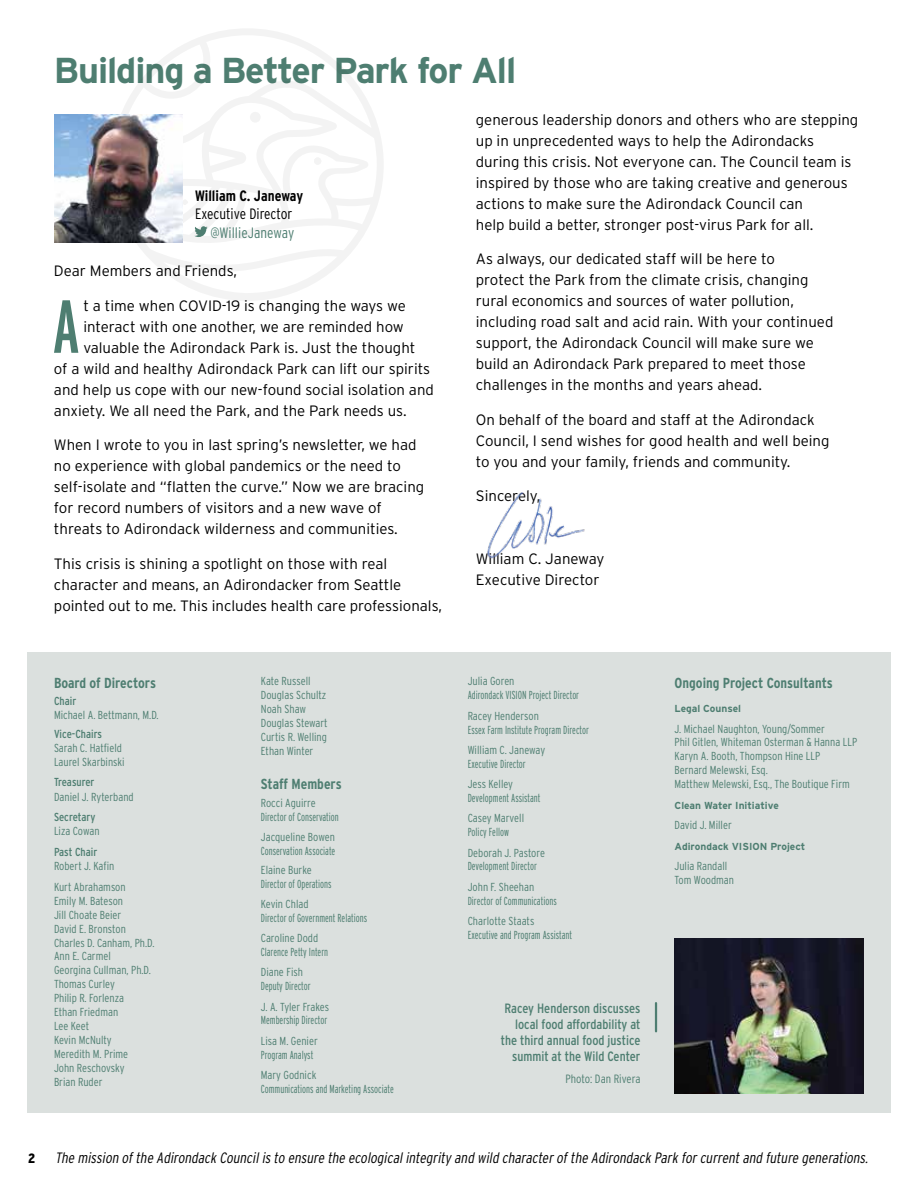
<style>
.page{position:relative;width:918px;height:1188px;background:#fff}
.page>*{position:absolute;margin:0;border:0;box-sizing:border-box;transform-origin:0 0}
.t1{font:75px "Interstate Compressed";color:#4e7e71}
.t2{font:700 36px "Interstate";letter-spacing:-.03em;color:#4e7e71}
.t3{font:300 15px/21px "Interstate";color:#000}
.t4{font:italic 300 15px "Interstate Condensed";color:#000}
.t5{font:300 15px "Interstate Condensed";color:#000}
.t6{font:700 15px "Interstate Condensed";color:#000}
.t7{font:300 15px "Interstate Condensed";color:#4e7e71}
.t8{font:700 14.55px "Interstate Condensed";color:#4e7e71}
.t9{font:13.5px/16.2px "Interstate Condensed";color:#4e7e71;text-align:right}
.t10{font:900 13.5px "Interstate Condensed";color:#000}
.t11{font:300 12px "Interstate Condensed";color:#4e7e71}
.t12{font:300 11.55px/14px "Interstate Condensed";color:#4e7e71}
.t13{font:300 11.55px "Interstate Compressed";color:#4e7e71}
.t14{font:11.55px "Interstate Condensed";color:#4e7e71}
.t15{font:700 10.2px "Interstate";color:#4e7e71}
</style>
<div class="page">
<div style="left:27px;top:652px;width:864px;height:461px;background:#dbe0de"></div>
<svg style="left:111px;top:29px;width:272px;height:272px"></svg>
<div style="left:250px;top:112px;width:11px;height:11px;background:#f3f3f3;border-radius:50%"></div>
<svg style="left:182px;top:190px;width:6px;height:29px"></svg>
<img style="left:54px;top:115px;width:128px;height:128px">
<svg style="left:194px;top:226px;width:14px;height:11px"></svg>
<img style="left:487px;top:492px;width:98px;height:67px">
<img style="left:675px;top:939px;width:189px;height:155px">
<hr style="left:655px;top:1003px;width:2px;height:28px;background:#4e7e71">
<h2 class="t2" style="left:54px;top:50px;width:464px">Building a Better Park for All</h2>
<p class="t6" style="left:195px;top:188px;width:110px">William C. Janeway</p>
<p class="t5" style="left:195px;top:205px;width:99px">Executive Director</p>
<p class="t7" style="left:210px;top:224px;width:85px">@WillieJaneway</p>
<p class="t3" style="left:54px;top:260px;width:185px">Dear Members and Friends,</p>
<h1 class="t1" style="left:53px;top:285px;width:28px">A</h1>
<p class="t3" style="left:83px;top:295px;width:324px">t a time when COVID-19 is changing the ways we</p>
<p class="t3" style="left:83px;top:316px;width:322px">interact with one another, we are reminded how</p>
<p class="t3" style="left:83px;top:337px;width:333px">valuable the Adirondack Park is. Just the thought</p>
<p class="t3" style="left:54px;top:358px;width:378px">of a wild and healthy Adirondack Park can lift our spirits</p>
<p class="t3" style="left:54px;top:379px;width:381px">and help us cope with our new-found social isolation and</p>
<p class="t3" style="left:54px;top:400px;width:354px">anxiety. We all need the Park, and the Park needs us.</p>
<p class="t3" style="left:54px;top:434px;width:372px">When I wrote to you in last spring’s newsletter, we had no experience with global pandemics or the need to self-isolate and “flatten the curve.” Now we are bracing for record numbers of visitors and a new wave of threats to Adirondack wilderness and communities.</p>
<p class="t3" style="left:54px;top:553px;width:390px">This crisis is shining a spotlight on those with real character and means, an Adirondacker from Seattle pointed out to me. This includes health care professionals,</p>
<p class="t8" style="left:54px;top:674px;width:104px">Board of Directors</p>
<p class="t14" style="left:54px;top:695px;width:24px">Chair</p>
<p class="t12" style="left:54px;top:708px;width:106px">Michael A. Bettmann, M.D.</p>
<p class="t14" style="left:54px;top:727px;width:49px">Vice-Chairs</p>
<p class="t12" style="left:54px;top:741px;width:72px">Sarah C. Hatfield<br>Laurel Skarbinski</p>
<p class="t14" style="left:54px;top:776px;width:42px">Treasurer</p>
<p class="t12" style="left:54px;top:789px;width:81px">Daniel J. Ryterband</p>
<p class="t14" style="left:54px;top:810px;width:43px">Secretary</p>
<p class="t12" style="left:54px;top:824px;width:47px">Liza Cowan</p>
<p class="t14" style="left:54px;top:845px;width:45px">Past Chair</p>
<p class="t12" style="left:54px;top:856px;width:73px;line-height:20.7px">Robert J. Kafin<br>Kurt Abrahamson</p>
<p class="t12" style="left:54px;top:894px;width:102px">Emily M. Bateson<br>Jill Choate Beier<br>David E. Bronston<br>Charles D. Canham, Ph.D.<br>Ann E. Carmel<br>Georgina Cullman, Ph.D.<br>Thomas Curley<br>Philip R. Forlenza<br>Ethan Friedman<br>Lee Keet<br>Kevin McNulty<br>Meredith M. Prime<br>John Reschovsky<br>Brian Ruder</p>
<p class="t12" style="left:261px;top:674px;width:68px">Kate Russell<br>Douglas Schultz<br>Noah Shaw<br>Douglas Stewart<br>Curtis R. Welling<br>Ethan Winter</p>
<p class="t8" style="left:261px;top:776px;width:82px">Staff Members</p>
<p class="t12" style="left:261px;top:795px;width:56px">Rocci Aguirre</p>
<p class="t13" style="left:261px;top:810px;width:80px">Director of Conservation</p>
<p class="t12" style="left:261px;top:830px;width:76px">Jacqueline Bowen</p>
<p class="t13" style="left:261px;top:844px;width:76px">Conservation Associate</p>
<p class="t12" style="left:261px;top:862px;width:53px">Elaine Burke</p>
<p class="t13" style="left:261px;top:877px;width:72px">Director of Operations</p>
<p class="t12" style="left:261px;top:897px;width:49px">Kevin Chlad</p>
<p class="t13" style="left:261px;top:911px;width:108px">Director of Government Relations</p>
<p class="t12" style="left:261px;top:931px;width:59px">Caroline Dodd</p>
<p class="t13" style="left:261px;top:945px;width:69px">Clarence Petty Intern</p>
<p class="t12" style="left:261px;top:965px;width:44px">Diane Fish</p>
<p class="t13" style="left:261px;top:980px;width:51px">Deputy Director</p>
<p class="t12" style="left:261px;top:999px;width:70px">J. A. Tyler Frakes</p>
<p class="t13" style="left:261px;top:1014px;width:68px">Membership Director</p>
<p class="t12" style="left:261px;top:1034px;width:58px">Lisa M. Genier</p>
<p class="t13" style="left:261px;top:1048px;width:54px">Program Analyst</p>
<p class="t12" style="left:261px;top:1068px;width:57px">Mary Godnick</p>
<p class="t13" style="left:261px;top:1082px;width:135px">Communications and Marketing Associate</p>
<p class="t3" style="left:476px;top:109px;width:384px">generous leadership donors and others who are stepping up in unprecedented ways to help the Adirondacks during this crisis. Not everyone can. The Council team is inspired by those who are taking creative and generous actions to make sure the Adirondack Council can<br>help build a better, stronger post-virus Park for all.</p>
<p class="t3" style="left:476px;top:248px;width:359px">As always, our dedicated staff will be here to<br>protect the Park from the climate crisis, changing rural economics and sources of water pollution, including road salt and acid rain. With your continued support, the Adirondack Council will make sure we build an Adirondack Park prepared to meet those challenges in the months and years ahead.</p>
<p class="t3" style="left:476px;top:409px;width:355px">On behalf of the board and staff at the Adirondack<br>Council, I send wishes for good health and well being to you and your family, friends and community.</p>
<p class="t3" style="left:476px;top:485px;width:66px">Sincerely,</p>
<p class="t3" style="left:476px;top:548px;width:130px">William C. Janeway<br>Executive Director</p>
<p class="t12" style="left:468px;top:674px;width:48px">Julia Goren</p>
<p class="t13" style="left:468px;top:689px;width:113px">Adirondack VISION Project Director</p>
<p class="t12" style="left:468px;top:708px;width:73px">Racey Henderson</p>
<p class="t13" style="left:468px;top:723px;width:123px">Essex Farm Institute Program Director</p>
<p class="t12" style="left:468px;top:743px;width:79px">William C. Janeway</p>
<p class="t13" style="left:468px;top:757px;width:60px">Executive Director</p>
<p class="t12" style="left:468px;top:777px;width:47px">Jess Kelley</p>
<p class="t13" style="left:468px;top:791px;width:74px">Development Assistant</p>
<p class="t12" style="left:468px;top:811px;width:58px">Casey Marvell</p>
<p class="t13" style="left:468px;top:826px;width:43px">Policy Fellow</p>
<p class="t12" style="left:468px;top:845px;width:79px">Deborah J. Pastore</p>
<p class="t13" style="left:468px;top:860px;width:71px">Development Director</p>
<p class="t12" style="left:468px;top:880px;width:68px">John F. Sheehan</p>
<p class="t13" style="left:468px;top:894px;width:91px">Director of Communications</p>
<p class="t12" style="left:468px;top:914px;width:68px">Charlotte Staats</p>
<p class="t13" style="left:468px;top:928px;width:106px">Executive and Program Assistant</p>
<p class="t9" style="left:501px;top:1000px;width:141px">Racey Henderson discusses local food affordability at the third annual food justice summit at the Wild Center</p>
<p class="t11" style="left:565px;top:1072px;width:77px">Photo: Dan Rivera</p>
<p class="t8" style="left:675px;top:674px;width:160px">Ongoing Project Consultants</p>
<p class="t15" style="left:675px;top:703px;width:68px">Legal Counsel</p>
<p class="t12" style="left:675px;top:721px;width:184px">J. Michael Naughton, Young/Sommer<br>Phil Gitlen, Whiteman Osterman &amp; Hanna LLP Karyn A. Booth, Thompson Hine LLP<br>Bernard Melewski, Esq.<br>Matthew Melewski, Esq., The Boutique Firm</p>
<p class="t15" style="left:675px;top:799px;width:106px">Clean Water Initiative</p>
<p class="t12" style="left:675px;top:818px;width:59px">David J. Miller</p>
<p class="t15" style="left:675px;top:840px;width:132px">Adirondack VISION Project</p>
<p class="t12" style="left:675px;top:859px;width:61px">Julia Randall<br>Tom Woodman</p>
<p class="t10" style="left:28px;top:1150px;width:9px">2</p>
<p class="t4" style="left:55px;top:1149px;width:817px">The mission ofthe Adirondack Councilis to ensure the ecologicalintegrity and wild characterofthe Adirondack Park forcurrentand future generations.</p>
</div>
